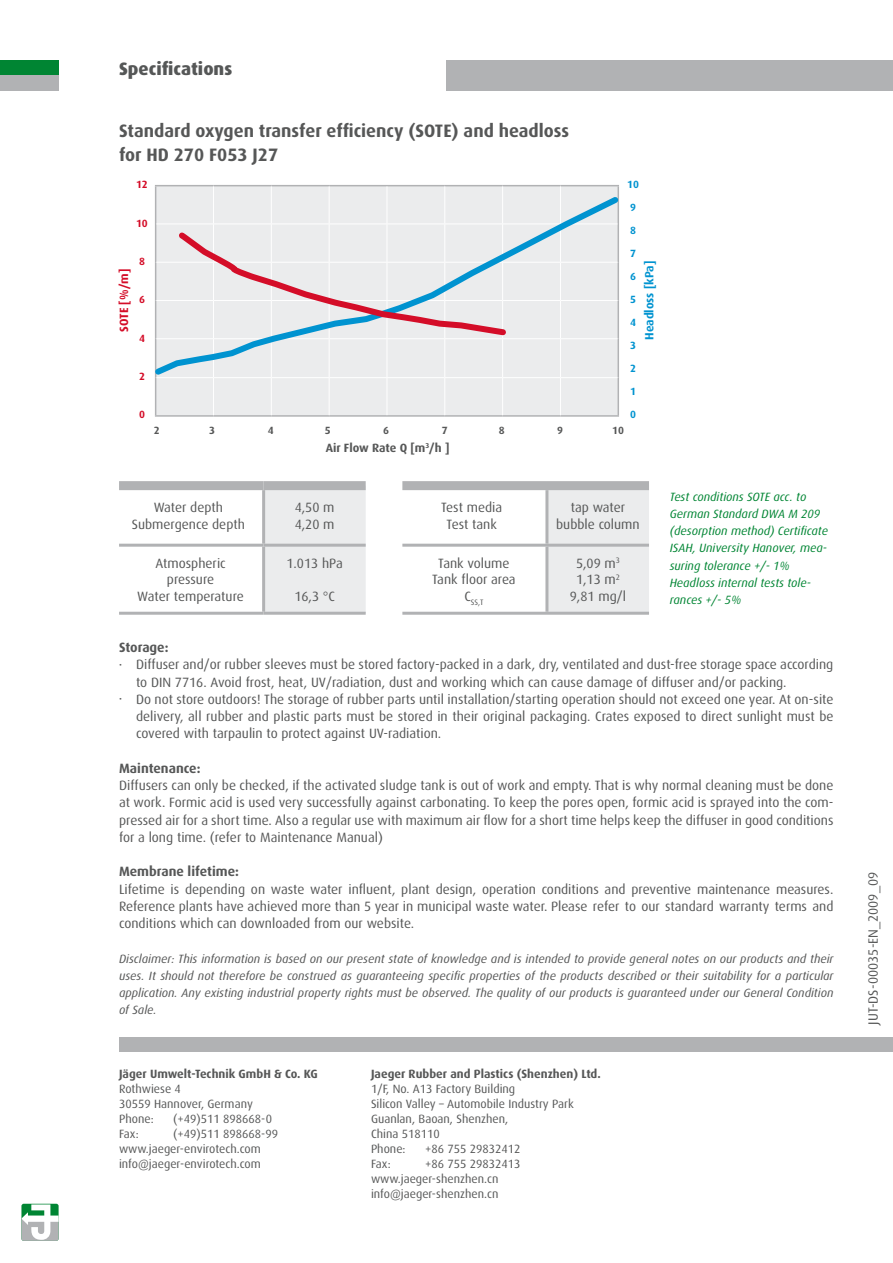
<style>
.page{position:relative;width:893px;height:1263px;background:#fff}
.page>*{position:absolute;margin:0;border:0;box-sizing:border-box;transform-origin:0 0}
.t1{font:700 18px/24px "Dax Pro";color:#565757}
.t2{font:800 18px "Dax Pro";color:#555757}
.t3{font:13.5px/16.5px "Dax Pro";color:#565757;text-align:center}
.t4{font:700 13.5px "Dax Pro";color:#565757}
.t5{font:italic 12px/17.2px "Dax Pro";color:#565757;text-align:justify}
.t6{font:12px/15px "Dax Pro";color:#565757}
.t7{font:italic 12px/17.2px "Dax Pro";color:#008533}
.t8{font:700 12px "Dax Pro";color:#565757}
.t9{font:700 12px "Dax Pro";color:#0093d0}
.t10{font:700 12px "Dax Pro";color:#d40d28}
.t11{font:700 10.5px/23px "Dax Pro";color:#0093d0}
.t12{font:700 10.5px "Dax Pro";color:#565757}
.t13{font:700 10.5px "Dax Pro";color:#d40d28}
.t14{font:7.8px "Dax Pro";color:#565757}
.s1{font-size:9px}
</style>
<div class="page">
<div style="left:265px;top:490px;width:101px;height:122px;background:#ebeced"></div>
<div style="left:119px;top:481px;width:145px;height:9px;background:#b1b2b4"></div>
<div style="left:264px;top:481px;width:102px;height:9px;background:#b1b2b4"></div>
<hr style="left:119px;top:544px;width:145px;height:3px;background:#b1b2b4">
<hr style="left:264px;top:544px;width:102px;height:3px;background:#b1b2b4">
<hr style="left:119px;top:612px;width:145px;height:3px;background:#b1b2b4">
<hr style="left:262px;top:490px;width:3px;height:54px;background:#b1b2b4">
<hr style="left:262px;top:547px;width:3px;height:65px;background:#b1b2b4">
<hr style="left:264px;top:612px;width:102px;height:3px;background:#b1b2b4">
<div style="left:156px;top:186px;width:462px;height:229px;background:#ebeced"></div>
<hr style="left:155px;top:185px;width:58px;height:1px;background:#b1b2b4">
<hr style="left:155px;top:186px;width:1px;height:38px;background:#b1b2b4">
<hr style="left:213px;top:185px;width:58px;height:1px;background:#b1b2b4">
<hr style="left:271px;top:185px;width:58px;height:1px;background:#b1b2b4">
<hr style="left:329px;top:185px;width:58px;height:1px;background:#b1b2b4">
<hr style="left:387px;top:185px;width:58px;height:1px;background:#b1b2b4">
<hr style="left:445px;top:185px;width:58px;height:1px;background:#b1b2b4">
<hr style="left:503px;top:185px;width:57px;height:1px;background:#b1b2b4">
<hr style="left:560px;top:185px;width:59px;height:1px;background:#b1b2b4">
<hr style="left:618px;top:186px;width:1px;height:38px;background:#b1b2b4">
<hr style="left:155px;top:378px;width:1px;height:37px;background:#b1b2b4">
<hr style="left:618px;top:378px;width:1px;height:37px;background:#b1b2b4">
<hr style="left:155px;top:415px;width:58px;height:2px;background:#b1b2b4">
<hr style="left:213px;top:415px;width:58px;height:2px;background:#b1b2b4">
<hr style="left:271px;top:415px;width:58px;height:2px;background:#b1b2b4">
<hr style="left:329px;top:415px;width:58px;height:2px;background:#b1b2b4">
<hr style="left:387px;top:415px;width:58px;height:2px;background:#b1b2b4">
<hr style="left:445px;top:415px;width:58px;height:2px;background:#b1b2b4">
<hr style="left:503px;top:415px;width:57px;height:2px;background:#b1b2b4">
<hr style="left:560px;top:415px;width:59px;height:2px;background:#b1b2b4">
<hr style="left:213px;top:186px;width:1px;height:38px;background:#fff">
<hr style="left:271px;top:186px;width:1px;height:38px;background:#fff">
<hr style="left:329px;top:186px;width:1px;height:38px;background:#fff">
<hr style="left:387px;top:186px;width:1px;height:38px;background:#fff">
<hr style="left:444px;top:186px;width:1px;height:38px;background:#fff">
<hr style="left:502px;top:186px;width:1px;height:38px;background:#fff">
<hr style="left:560px;top:186px;width:1px;height:38px;background:#fff">
<hr style="left:213px;top:378px;width:1px;height:37px;background:#fff">
<hr style="left:271px;top:378px;width:1px;height:37px;background:#fff">
<hr style="left:329px;top:378px;width:1px;height:37px;background:#fff">
<hr style="left:387px;top:378px;width:1px;height:37px;background:#fff">
<hr style="left:444px;top:378px;width:1px;height:37px;background:#fff">
<hr style="left:502px;top:378px;width:1px;height:37px;background:#fff">
<hr style="left:560px;top:378px;width:1px;height:37px;background:#fff">
<svg style="left:155px;top:192px;width:464px;height:188px;background:#e3e9eb"></svg>
<svg style="left:174px;top:227px;width:336px;height:112px;background:#e1dde1"></svg>
<div style="left:119px;top:1037px;width:774px;height:15px;background:#b1b2b4"></div>
<div style="left:548px;top:490px;width:101px;height:122px;background:#ebeced"></div>
<div style="left:402px;top:481px;width:145px;height:9px;background:#b1b2b4"></div>
<div style="left:547px;top:481px;width:102px;height:9px;background:#b1b2b4"></div>
<hr style="left:402px;top:544px;width:145px;height:3px;background:#b1b2b4">
<hr style="left:547px;top:544px;width:102px;height:3px;background:#b1b2b4">
<hr style="left:402px;top:612px;width:145px;height:3px;background:#b1b2b4">
<hr style="left:545px;top:490px;width:3px;height:54px;background:#b1b2b4">
<hr style="left:545px;top:547px;width:3px;height:65px;background:#b1b2b4">
<hr style="left:547px;top:612px;width:102px;height:3px;background:#b1b2b4">
<div style="left:0;top:60px;width:58px;height:15px;background:#008533"></div>
<div style="left:0;top:75px;width:58px;height:15px;background:#b1b2b4"></div>
<svg style="left:21px;top:1204px;width:38px;height:37px"></svg>
<div style="left:446px;top:60px;width:447px;height:30px;background:#b1b2b4"></div>
<h1 class="t2" style="left:119px;top:57px;width:115px">Specifications</h1>
<h1 class="t1" style="left:119px;top:119px;width:452px">Standard oxygen transfer efficiency (SOTE) and headloss for HD 270 F053 J27</h1>
<p class="t13" style="left:136px;top:178px;width:13px">12</p>
<p class="t13" style="left:136px;top:216px;width:13px">10</p>
<p class="t13" style="left:139px;top:255px;width:7px">8</p>
<p class="t13" style="left:139px;top:293px;width:7px">6</p>
<p class="t13" style="left:139px;top:331px;width:7px">4</p>
<p class="t13" style="left:139px;top:369px;width:7px">2</p>
<p class="t13" style="left:139px;top:408px;width:7px">0</p>
<p class="t11" style="left:627px;top:173px;width:13px">10<br>9<br>8<br>7<br>6<br>5<br>4<br>3<br>2<br>1<br>0</p>
<p class="t10" style="left:116px;top:332px;width:64px;rotate:-90deg">SOTE [%/m]</p>
<p class="t9" style="left:642px;top:340px;width:81px;rotate:-90deg">Headloss [kPa]</p>
<p class="t12" style="left:154px;top:424px;width:7px">2</p>
<p class="t12" style="left:209px;top:424px;width:7px">3</p>
<p class="t12" style="left:268px;top:424px;width:7px">4</p>
<p class="t12" style="left:325px;top:424px;width:7px">5</p>
<p class="t12" style="left:383px;top:424px;width:7px">6</p>
<p class="t12" style="left:442px;top:424px;width:7px">7</p>
<p class="t12" style="left:499px;top:424px;width:7px">8</p>
<p class="t12" style="left:557px;top:424px;width:7px">9</p>
<p class="t12" style="left:612px;top:424px;width:13px">10</p>
<p class="t8" style="left:326px;top:440px;width:125px">Air Flow Rate Q [m<sup>3</sup>/h ]</p>
<p class="t3" style="left:132px;top:499px;width:115px">Water depth<br>Submergence depth</p>
<p class="t3" style="left:295px;top:499px;width:41px;text-align:left">4,50 m<br>4,20 m</p>
<p class="t3" style="left:137px;top:554px;width:108px">Atmospheric pressure<br>Water temperature</p>
<p class="t3" style="left:286px;top:554px;width:58px">1.013 hPa</p>
<p class="t3" style="left:294px;top:587px;width:42px">16,3 °C</p>
<p class="t3" style="left:441px;top:499px;width:63px">Test media<br>Test tank</p>
<p class="t3" style="left:556px;top:499px;width:85px">tap water bubble column</p>
<p class="t3" style="left:432px;top:554px;width:85px">Tank volume<br>Tank floor area</p>
<p class="t14" style="left:464px;top:598px;width:21px"><sup>C</sup>SS,T</p>
<p class="t3" style="left:570px;top:554px;width:58px">5,09 m<sup>3<br></sup>1,13 m<sup>2<br></sup>9,81 mg/l</p>
<p class="t7" style="left:670px;top:487px;width:160px">Test conditions SOTE acc. to<br>German Standard DWA M 209 (desorption method) Certificate<br>ISAH, University Hanover, mea&shy;suring tolerance +/- 1%<br>Headloss internal tests tole&shy;rances +/- 5%</p>
<p class="t4" style="left:119px;top:639px;width:51px">Storage:</p>
<p class="t3" style="left:136px;top:656px;width:699px;line-height:17.2px;text-align:left;text-indent:-17px"><span class="s1">•</span> Diffuser and/or rubber sleeves must be stored factory-packed in a dark, dry, ventilated and dust-free storage space according to DIN 7716. Avoid frost, heat, UV/radiation, dust and working which can cause damage of diffuser and/or packing.</p>
<p class="t3" style="left:136px;top:690px;width:699px;line-height:17.2px;text-align:justify;text-indent:-17px"><span class="s1">•</span> Do not store outdoors! The storage of rubber parts until installation/starting operation should not exceed one year. At on-site delivery, all rubber and plastic parts must be stored in their original packaging. Crates exposed to direct sunlight must be covered with tarpaulin to protect against UV-radiation.</p>
<p class="t4" style="left:119px;top:759px;width:83px">Maintenance:</p>
<p class="t3" style="left:119px;top:776px;width:716px;line-height:17.2px;text-align:justify">Diffusers can only be checked, if the activated sludge tank is out of work and empty. That is why normal cleaning must be done at work. Formic acid is used very successfully against carbonating. To keep the pores open, formic acid is sprayed into the com&shy;pressed air for a short time. Also a regular use with maximum air flow for a short time helps keep the diffuser in good conditions for a long time. (refer to Maintenance Manual)</p>
<p class="t4" style="left:119px;top:863px;width:121px">Membrane lifetime:</p>
<p class="t3" style="left:119px;top:880px;width:716px;line-height:17.2px;text-align:justify">Lifetime is depending on waste water influent, plant design, operation conditions and preventive main-tenance measures.<br>Reference plants have achieved more than 5 year in municipal waste water. Please refer to our standard warranty terms and conditions which can downloaded from our website.</p>
<p class="t5" style="left:119px;top:949px;width:716px">Disclaimer: This information is based on our present state of knowledge and is intended to provide general notes on our products and their uses. It should not therefore be construed as guaranteeing specific properties of the products described or their suitability for a particular application. Any existing industrial property rights must be observed. The quality of our products is guaranteed under our General Condition of Sale.</p>
<p class="t8" style="left:119px;top:1066px;width:200px">Jäger Umwelt-Technik GmbH &amp; Co. KG</p>
<p class="t6" style="left:119px;top:1081px;width:135px">Rothwiese 4<br>30559 Hannover, Germany<br>Phone:</p>
<p class="t6" style="left:173px;top:1111px;width:101px">(+49)511 898668-0</p>
<p class="t6" style="left:119px;top:1126px;width:161px;text-indent:54px">(+49)511 898668-99 www.jaeger-envirotech.com info@jaeger-envirotech.com</p>
<p class="t6" style="left:119px;top:1126px;width:21px">Fax:</p>
<p class="t8" style="left:371px;top:1066px;width:231px">Jaeger Rubber and Plastics (Shenzhen) Ltd.</p>
<p class="t6" style="left:371px;top:1081px;width:204px">1/F, No. A13 Factory Building<br>Silicon Valley – Automobile Industry Park<br>Guanlan, Baoan, Shenzhen,<br>China 518110<br>Phone:</p>
<p class="t6" style="left:425px;top:1141px;width:97px">+86 755 29832412</p>
<p class="t6" style="left:371px;top:1156px;width:151px;text-indent:54px">+86 755 29832413 www.jaeger-shenzhen.cn info@jaeger-shenzhen.cn</p>
<p class="t6" style="left:371px;top:1156px;width:21px">Fax:</p>
<p class="t3" style="left:864px;top:1024px;width:154px;rotate:-90deg">JUT-DS-00035-EN_2009_09</p>
</div>
